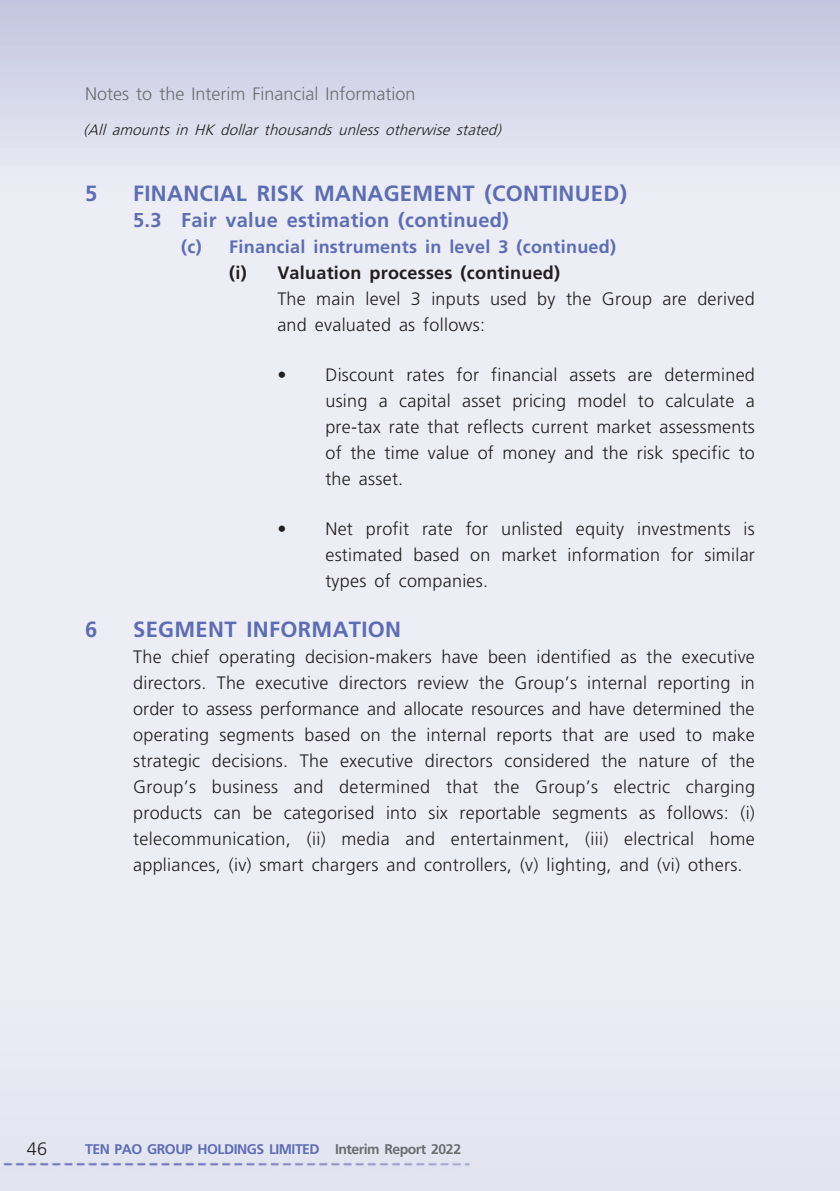
<style>
.page{position:relative;width:840px;height:1191px;background:#fff}
.page>*{position:absolute;margin:0;border:0;box-sizing:border-box;transform-origin:0 0}
._03_H1{font:700 22px "Frutiger LT Std";letter-spacing:.015em;color:#5d6db4}
._04___H2{font:700 20px "Frutiger LT Std";letter-spacing:.015em;color:#5d6db4}
._01_Body_Text{font:300 18px/26px "Frutiger LT Std";letter-spacing:.015em;color:#231f20;text-align:justify}
._05_____H3{font:700 18px "Frutiger LT Std";letter-spacing:.015em;color:#5d6db4}
.t1{font:300 18px "Frutiger LT Std";color:#6c6d70}
._06_______H4{font:700 18px "Frutiger LT Std";letter-spacing:.015em;color:#231f20}
.t2{font:italic 300 15px "Frutiger LT Std";color:#231f20}
.t3{font:700 14px "Frutiger LT Std";letter-spacing:-.035em;color:#5d6db4}
.s1{color:#6c6d70}
</style>
<div class="page">
<div style="left:0;top:0;width:839px;height:1191px;background:#ededf6"></div>
<div style="left:0;top:966px;width:839px;height:225px;background:#e8e8f3"></div>
<div style="left:0;top:0;width:839px;height:225px;background:linear-gradient(to bottom,#c3c5e0,#f1f1f8)"></div>
<p class="t1" style="left:85px;top:84px;width:331px">Notes to the Interim Financial Information</p>
<p class="t2" style="left:84px;top:122px;width:423px">(All amounts in HK dollar thousands unless otherwise stated)</p>
<p class="_03_H1" style="left:85px;top:180px;width:14px">5</p>
<p class="_03_H1" style="left:133px;top:180px;width:495px">FINANCIAL RISK MANAGEMENT (CONTINUED)</p>
<p class="_04___H2" style="left:133px;top:208px;width:377px">5.3 Fair value estimation (continued)</p>
<p class="_05_____H3" style="left:181px;top:236px;width:436px">(c) Financial instruments in level 3 (continued)</p>
<p class="_06_______H4" style="left:229px;top:262px;width:332px">(i) Valuation processes (continued)</p>
<p class="_01_Body_Text" style="left:277px;top:286px;width:479px">The main level 3 inputs used by the Group are derived and evaluated as follows:</p>
<p class="_01_Body_Text" style="left:325px;top:362px;width:431px;text-indent:-48px">• Discount rates for financial assets are determined using a capital asset pricing model to calculate a pre-tax rate that reflects current market assessments of the time value of money and the risk specific to the asset.</p>
<p class="_01_Body_Text" style="left:325px;top:516px;width:431px;text-indent:-48px">• Net profit rate for unlisted equity investments is estimated based on market information for similar types of companies.</p>
<p class="_03_H1" style="left:85px;top:616px;width:14px">6</p>
<p class="_03_H1" style="left:133px;top:616px;width:269px">SEGMENT INFORMATION</p>
<p class="_01_Body_Text" style="left:133px;top:644px;width:623px">The chief operating decision-makers have been identified as the executive directors. The executive directors review the Group’s internal reporting in order to assess performance and allocate resources and have determined the operating segments based on the internal reports that are used to make strategic decisions. The executive directors considered the nature of the Group’s business and determined that the Group’s electric charging products can be categorised into six reportable segments as follows: (i) telecommunication, (ii) media and entertainment, (iii) electrical home appliances, (iv) smart chargers and controllers, (v) lighting, and (vi) others.</p>
<p class="_01_Body_Text" style="left:27px;top:1136px;width:22px">46</p>
<p class="t3" style="left:85px;top:1141px;width:377px">TEN PAO GROUP HOLDINGS LIMITED <span class="s1">Interim Report 2022</span></p>
</div>
